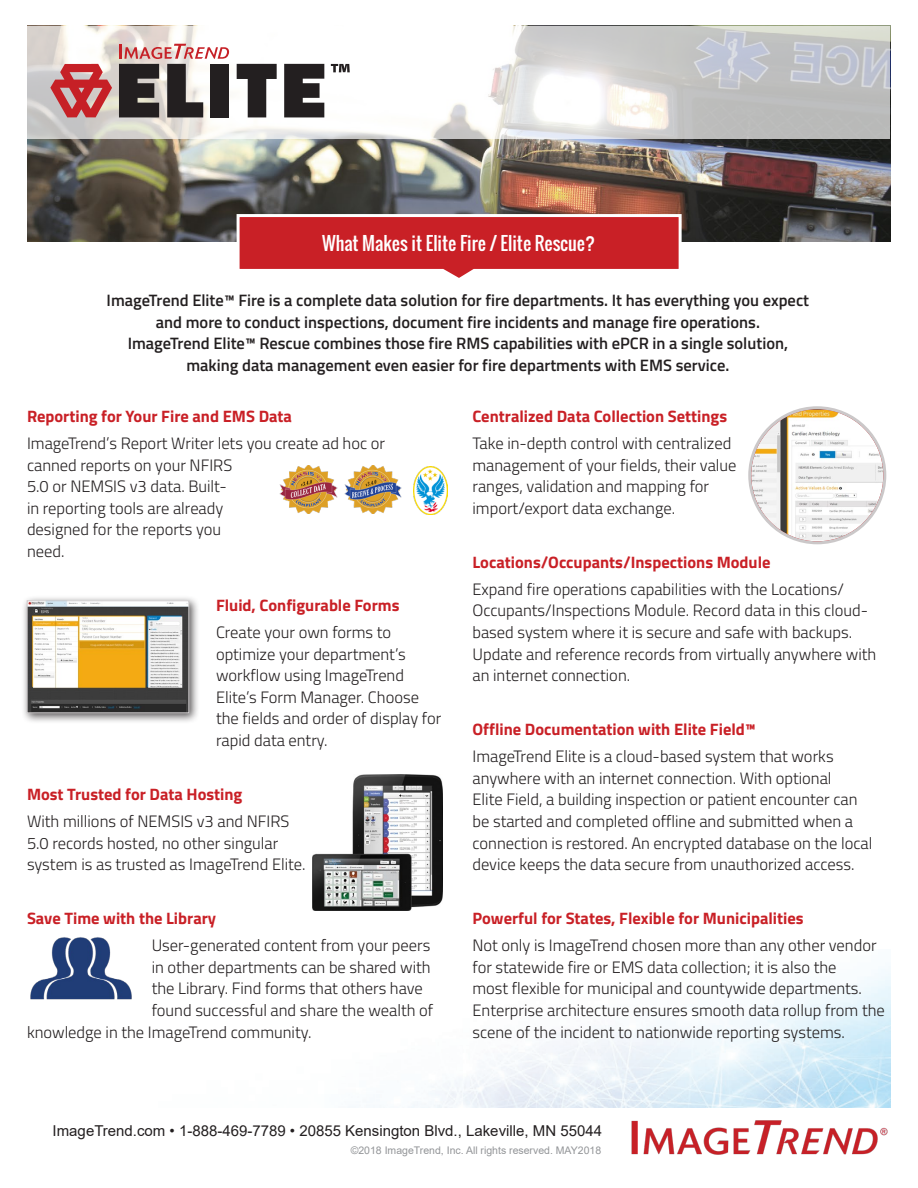
<style>
.page{position:relative;width:918px;height:1188px;background:#fff}
.page>*{position:absolute;margin:0;border:0;box-sizing:border-box;transform-origin:0 0}
.t1{font:18px "Oswald";color:#fff}
.Body_Copy{font:300 16.5px/21.6px "Titillium Web";color:#231f20}
.t2{font:600 16.5px "Titillium Web";color:#231f20}
.Body_Copy-2{font:700 16.5px "Titillium Web";color:#c92026}
.t3{font:15px "Arial";color:#231f20}
.t4{font:10.5px "Arial";color:#939598}
</style>
<div class="page">
<img style="left:631px;top:1120px;width:257px;height:35px">
<img style="left:411px;top:966px;width:480px;height:141px">
<img style="left:27px;top:26px;width:864px;height:216px">
<svg style="left:235px;top:213px;width:448px;height:65px"></svg>
<svg style="left:28px;top:26px;width:862px;height:113px"></svg>
<svg style="left:50px;top:64px;width:62px;height:53px;background:#cb6b6d"></svg>
<svg style="left:237px;top:64px;width:40px;height:53px"></svg>
<svg style="left:284px;top:64px;width:40px;height:53px;background:#3f3b3c"></svg>
<svg style="left:331px;top:64px;width:19px;height:8px"></svg>
<svg style="left:119px;top:44px;width:110px;height:73px"></svg>
<div style="left:21px;top:595px;width:179px;height:129px;background:#231f20;opacity:.75"></div>
<img style="left:29px;top:603px;width:158px;height:108px">
<div style="left:27px;top:601px;width:162px;height:112px;border:1px solid #cbc8c9"></div>
<svg style="left:750px;top:408px;width:135px;height:135px"></svg>
<img style="left:751px;top:409px;width:132px;height:132px;border-radius:66px">
<div style="left:748px;top:406px;width:138px;height:138px;border:3px solid #cbc8c9;border-radius:50%"></div>
<img style="left:279px;top:465px;width:59px;height:48px">
<img style="left:344px;top:465px;width:58px;height:48px">
<img style="left:413px;top:466px;width:35px;height:48px">
<img style="left:312px;top:775px;width:131px;height:135px">
<img style="left:30px;top:937px;width:102px;height:63px">
<p class="t1" style="left:322px;top:229px;width:275px">What Makes it Elite Fire / Elite Rescue?</p>
<p class="t2" style="left:107px;top:288px;width:704px">ImageTrend Elite™ Fire is a complete data solution for fire departments. It has everything you expect</p>
<p class="t2" style="left:156px;top:309px;width:606px">and more to conduct inspections, document fire incidents and manage fire operations.</p>
<p class="t2" style="left:128px;top:331px;width:662px">ImageTrend Elite™ Rescue combines those fire RMS capabilities with ePCR in a single solution,</p>
<p class="t2" style="left:186px;top:353px;width:544px">making data management even easier for fire departments with EMS service.</p>
<p class="Body_Copy-2" style="left:27px;top:404px;width:267px">Reporting for Your Fire and EMS Data</p>
<p class="Body_Copy" style="left:27px;top:432px;width:360px">ImageTrend’s Report Writer lets you create ad hoc or canned reports on your NFIRS<br>5.0 or NEMSIS v3 data. Built-<br>in reporting tools are already<br>designed for the reports you<br>need.</p>
<p class="Body_Copy-2" style="left:216px;top:593px;width:185px">Fluid, Configurable Forms</p>
<p class="Body_Copy" style="left:216px;top:621px;width:227px">Create your own forms to optimize your department’s workflow using ImageTrend<br>Elite’s Form Manager. Choose the fields and order of display for rapid data entry.</p>
<p class="Body_Copy-2" style="left:27px;top:782px;width:217px">Most Trusted for Data Hosting</p>
<p class="Body_Copy" style="left:27px;top:810px;width:280px">With millions of NEMSIS v3 and NFIRS<br>5.0 records hosted, no other singular system is as trusted as ImageTrend Elite.</p>
<p class="Body_Copy-2" style="left:27px;top:906px;width:191px">Save Time with the Library</p>
<p class="Body_Copy" style="left:152px;top:934px;width:280px">User-generated content from your peers</p>
<p class="Body_Copy" style="left:152px;top:955px;width:280px">in other departments can be shared with</p>
<p class="Body_Copy" style="left:152px;top:977px;width:273px">the Library. Find forms that others have</p>
<p class="Body_Copy" style="left:152px;top:999px;width:283px">found successful and share the wealth of</p>
<p class="Body_Copy" style="left:27px;top:1020px;width:286px">knowledge in the ImageTrend community.</p>
<p class="Body_Copy-2" style="left:472px;top:404px;width:256px">Centralized Data Collection Settings</p>
<p class="Body_Copy" style="left:472px;top:432px;width:266px">Take in-depth control with centralized management of your fields, their value ranges, validation and mapping for import/export data exchange.</p>
<p class="Body_Copy-2" style="left:472px;top:549px;width:300px">Locations/Occupants/Inspections Module</p>
<p class="Body_Copy" style="left:472px;top:577px;width:405px">Expand fire operations capabilities with the Locations/ Occupants/Inspections Module. Record data in this cloud&shy;based system where it is secure and safe with backups.<br>Update and reference records from virtually anywhere with an internet connection.</p>
<p class="Body_Copy-2" style="left:472px;top:717px;width:285px">Offline Documentation with Elite Field™</p>
<p class="Body_Copy" style="left:472px;top:745px;width:401px">ImageTrend Elite is a cloud-based system that works anywhere with an internet connection. With optional<br>Elite Field, a building inspection or patient encounter can be started and completed offline and submitted when a connection is restored. An encrypted database on the local device keeps the data secure from unauthorized access.</p>
<p class="Body_Copy-2" style="left:472px;top:906px;width:333px">Powerful for States, Flexible for Municipalities</p>
<p class="Body_Copy" style="left:472px;top:934px;width:414px">Not only is ImageTrend chosen more than any other vendor for statewide fire or EMS data collection; it is also the<br>most flexible for municipal and countywide departments.<br>Enterprise architecture ensures smooth data rollup from the scene of the incident to nationwide reporting systems.</p>
<p class="t3" style="left:53px;top:1120px;width:551px">ImageTrend.com • 1-888-469-7789 • 20855 Kensington Blvd., Lakeville, MN 55044</p>
<p class="t4" style="left:351px;top:1143px;width:252px">©2018 ImageTrend, Inc. All rights reserved. MAY2018</p>
</div>
